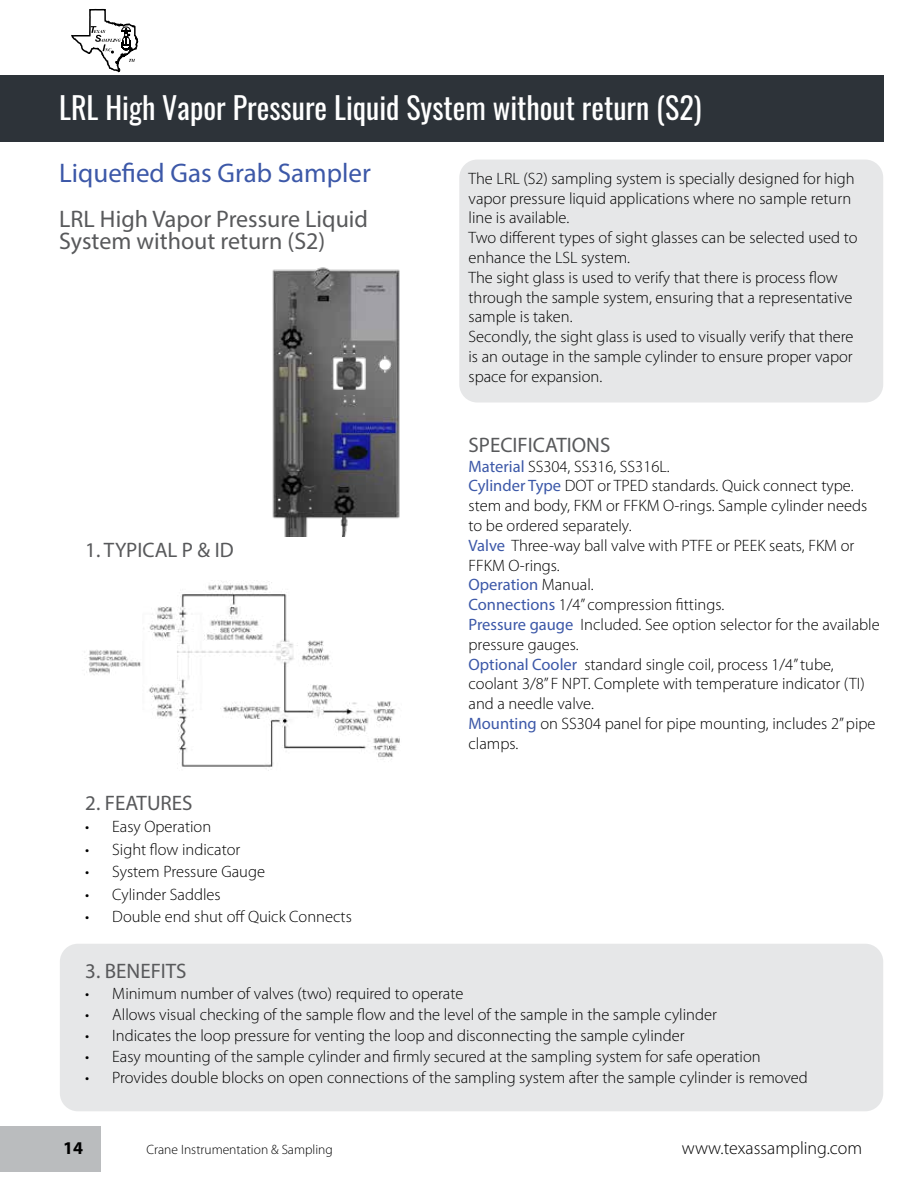
<style>
.page{position:relative;width:918px;height:1188px;background:#fff}
.page>*{position:absolute;margin:0;border:0;box-sizing:border-box;transform-origin:0 0}
.t1{font:30px "Oswald";color:#fff}
.t2{font:27px "Myriad Pro";color:#3c58a8}
.t3{font:24px/22.5px "Myriad Pro";color:#58595b}
.t4{font:21px "Myriad Pro";color:#58595b}
.t5{font:300 18px "Myriad Pro";color:#000}
.t6{font:700 18px "Myriad Pro";color:#000}
.t7{font:300 16.5px/19.8px "Myriad Pro";color:#000}
.t8{font:300 13.5px "Myriad Pro";color:#000}
.s1{font-weight:400;color:#3c58a8}
</style>
<div class="page">
<div style="left:0;top:1127px;width:101px;height:45px;background:#babcbe"></div>
<div style="left:0;top:76px;width:884px;height:66px;background:#2d3339"></div>
<svg style="left:70px;top:8px;width:69px;height:68px"></svg>
<div style="left:60px;top:944px;width:823px;height:167px;background:#e6e7e8;border-radius:18px"></div>
<div style="left:459px;top:160px;width:424px;height:243px;background:#e6e7e8;border-radius:18px"></div>
<img style="left:272px;top:267px;width:128px;height:270px">
<img style="left:84px;top:581px;width:316px;height:186px">
<h1 class="t1" style="left:59px;top:81px;width:644px">LRL High Vapor Pressure Liquid System without return (S2)</h1>
<h2 class="t2" style="left:59px;top:156px;width:313px">Liquefied Gas Grab Sampler</h2>
<h3 class="t3" style="left:59px;top:207px;width:310px">LRL High Vapor Pressure Liquid<br>System without return (S2)</h3>
<p class="t4" style="left:85px;top:537px;width:150px">1. TYPICAL P &amp; ID</p>
<p class="t4" style="left:85px;top:790px;width:109px">2. FEATURES</p>
<p class="t7" style="left:85px;top:817px;width:127px">• Easy Operation</p>
<p class="t7" style="left:85px;top:839px;width:157px">• Sight flow indicator</p>
<p class="t7" style="left:85px;top:862px;width:181px">• System Pressure Gauge</p>
<p class="t7" style="left:85px;top:884px;width:137px">• Cylinder Saddles</p>
<p class="t7" style="left:85px;top:907px;width:268px">• Double end shut off Quick Connects</p>
<p class="t7" style="left:469px;top:168px;width:391px">The LRL (S2) sampling system is specially designed for high vapor pressure liquid applications where no sample return line is available.<br>Two different types of sight glasses can be selected used to enhance the LSL system.<br>The sight glass is used to verify that there is process flow through the sample system, ensuring that a representative sample is taken.<br>Secondly, the sight glass is used to visually verify that there is an outage in the sample cylinder to ensure proper vapor space for expansion.</p>
<p class="t4" style="left:469px;top:432px;width:143px">SPECIFICATIONS</p>
<p class="t7" style="left:469px;top:456px;width:413px"><span class="s1">Material</span> SS304, SS316, SS316L.<br><span class="s1">Cylinder Type</span> DOT or TPED standards. Quick connect type. stem and body, FKM or FFKM O-rings. Sample cylinder needs to be ordered separately.<br><span class="s1">Valve</span> Three-way ball valve with PTFE or PEEK seats, FKM or FFKM O-rings.<br><span class="s1">Operation</span> Manual.<br><span class="s1">Connections</span> 1/4” compression fittings.<br><span class="s1">Pressure gauge</span> Included. See option selector for the available pressure gauges.<br><span class="s1">Optional Cooler</span> standard single coil, process 1/4” tube, coolant 3/8” F NPT. Complete with temperature indicator (TI) and a needle valve.<br><span class="s1">Mounting</span> on SS304 panel for pipe mounting, includes 2” pipe clamps.</p>
<p class="t4" style="left:85px;top:958px;width:103px">3. BENEFITS</p>
<p class="t7" style="left:85px;top:984px;width:380px">• Minimum number of valves (two) required to operate</p>
<p class="t7" style="left:85px;top:1005px;width:633px">• Allows visual checking of the sample flow and the level of the sample in the sample cylinder</p>
<p class="t7" style="left:85px;top:1026px;width:601px">• Indicates the loop pressure for venting the loop and disconnecting the sample cylinder</p>
<p class="t7" style="left:85px;top:1047px;width:677px">• Easy mounting of the sample cylinder and firmly secured at the sampling system for safe operation</p>
<p class="t7" style="left:85px;top:1068px;width:724px">• Provides double blocks on open connections of the sampling system after the sample cylinder is removed</p>
<p class="t6" style="left:63px;top:1138px;width:21px">14</p>
<p class="t8" style="left:146px;top:1141px;width:188px">Crane Instrumentation &amp; Sampling</p>
<p class="t5" style="left:682px;top:1137px;width:182px">www.texassampling.com</p>
</div>
